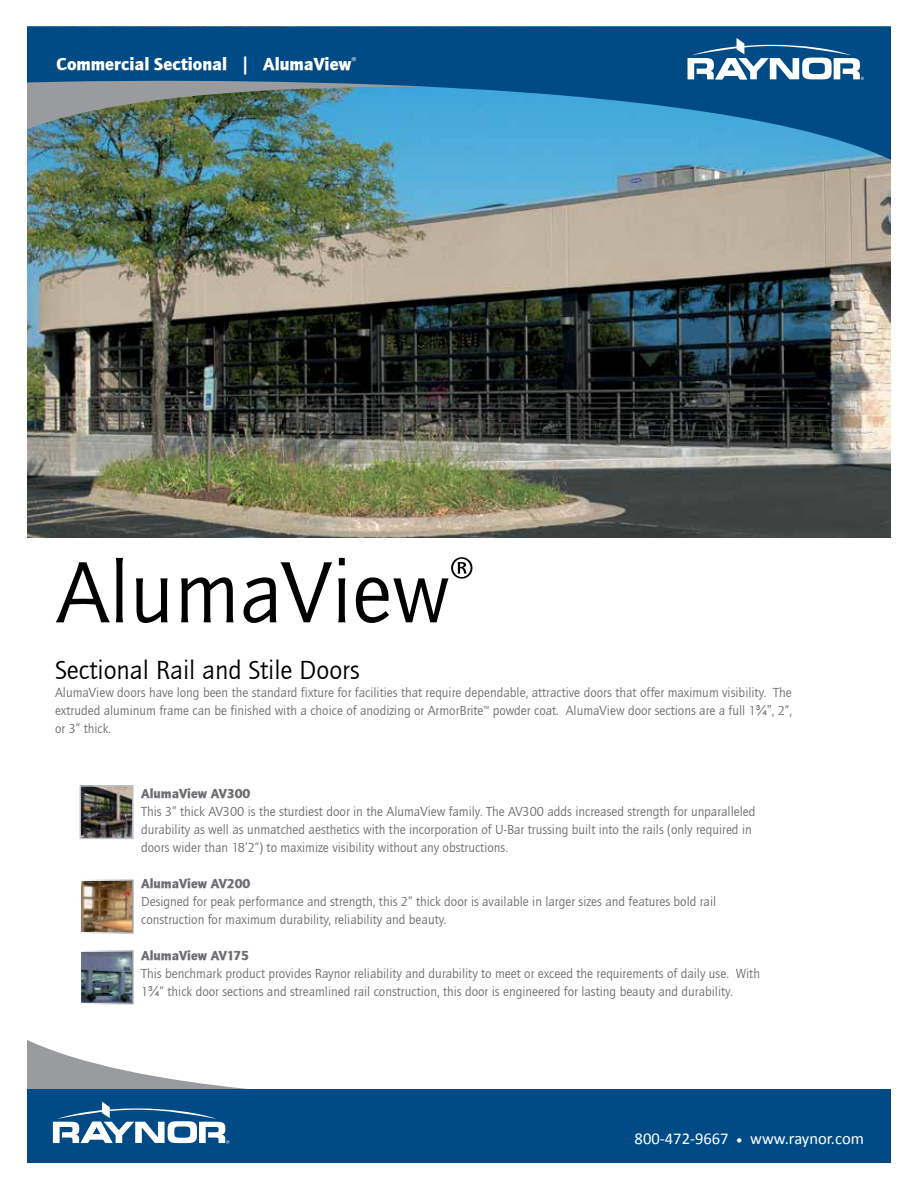
<style>
.page{position:relative;width:918px;height:1188px;background:#fff}
.page>*{position:absolute;margin:0;border:0;box-sizing:border-box;transform-origin:0 0}
.t1{font:90px "Quay Sans ITCTT Book";color:#000}
.t2{font:27px "Quay Sans ITCTT Book";color:#000}
.t3{font:18px "Quay Sans ITCTT Black";color:#fff}
.t4{font:16.5px "Calibri";color:#fff}
.t5{font:13.5px/18px "Quay Sans ITCTT Book";color:#6d6e71}
.t6{font:13.5px "Quay Sans ITCTT Black";color:#6d6e71}
.s1{font-family:"Arial"}
.s2{font-family:"Minion Pro"}
</style>
<div class="page">
<svg style="left:27px;top:1040px;width:220px;height:49px"></svg>
<div style="left:27px;top:1089px;width:864px;height:74px;background:#004b85"></div>
<svg style="left:53px;top:1102px;width:176px;height:42px"></svg>
<img style="left:27px;top:160px;width:864px;height:377px">
<img style="left:27px;top:27px;width:864px;height:133px">
<svg style="left:688px;top:38px;width:176px;height:42px"></svg>
<img style="left:83px;top:883px;width:48px;height:48px">
<div style="left:80px;top:880px;width:54px;height:54px;border:2px solid #fff"></div>
<img style="left:83px;top:953px;width:48px;height:48px">
<div style="left:80px;top:950px;width:54px;height:54px;border:2px solid #fff"></div>
<img style="left:83px;top:788px;width:48px;height:48px">
<div style="left:80px;top:785px;width:54px;height:54px;border:2px solid #bbc2cd"></div>
<h3 class="t3" style="left:57px;top:53px;width:301px">Commercial Sectional | AlumaView<sup>®</sup></h3>
<h1 class="t1" style="left:57px;top:543px;width:419px">AlumaView<sup>®</sup></h1>
<h2 class="t2" style="left:55px;top:656px;width:306px">Sectional Rail and Stile Doors</h2>
<p class="t5" style="left:55px;top:684px;width:738px;text-align:justify">AlumaView doors have long been the standard fixture for facilities that require dependable, attractive doors that offer maximum visibility. The extruded aluminum frame can be finished with a choice of anodizing or ArmorBrite<sup>™</sup> powder coat. AlumaView door sections are a full 1<span class="s1">¾”</span>, 2”, or 3” thick.</p>
<p class="t6" style="left:141px;top:785px;width:111px">AlumaView AV300</p>
<p class="t5" style="left:141px;top:802px;width:616px">This 3” thick AV300 is the sturdiest door in the AlumaView family. The AV300 adds increased strength for unparalleled durability as well as unmatched aesthetics with the incorporation of U-Bar trussing built into the rails (only required in doors wider than 18’2”) to maximize visibility without any obstructions.</p>
<p class="t6" style="left:141px;top:875px;width:111px">AlumaView AV200</p>
<p class="t5" style="left:141px;top:892px;width:577px">Designed for peak performance and strength, this 2” thick door is available in larger sizes and features bold rail construction for maximum durability, reliability and beauty.</p>
<p class="t6" style="left:141px;top:947px;width:110px">AlumaView AV175</p>
<p class="t5" style="left:141px;top:964px;width:620px">This benchmark product provides Raynor reliability and durability to meet or exceed the requirements of daily use. With<br>1<span class="s1">¾</span>” thick door sections and streamlined rail construction, this door is engineered for lasting beauty and durability.</p>
<p class="t4" style="left:635px;top:1128px;width:231px">800-472-9667 <span class="s2">•</span> www.raynor.com</p>
</div>
